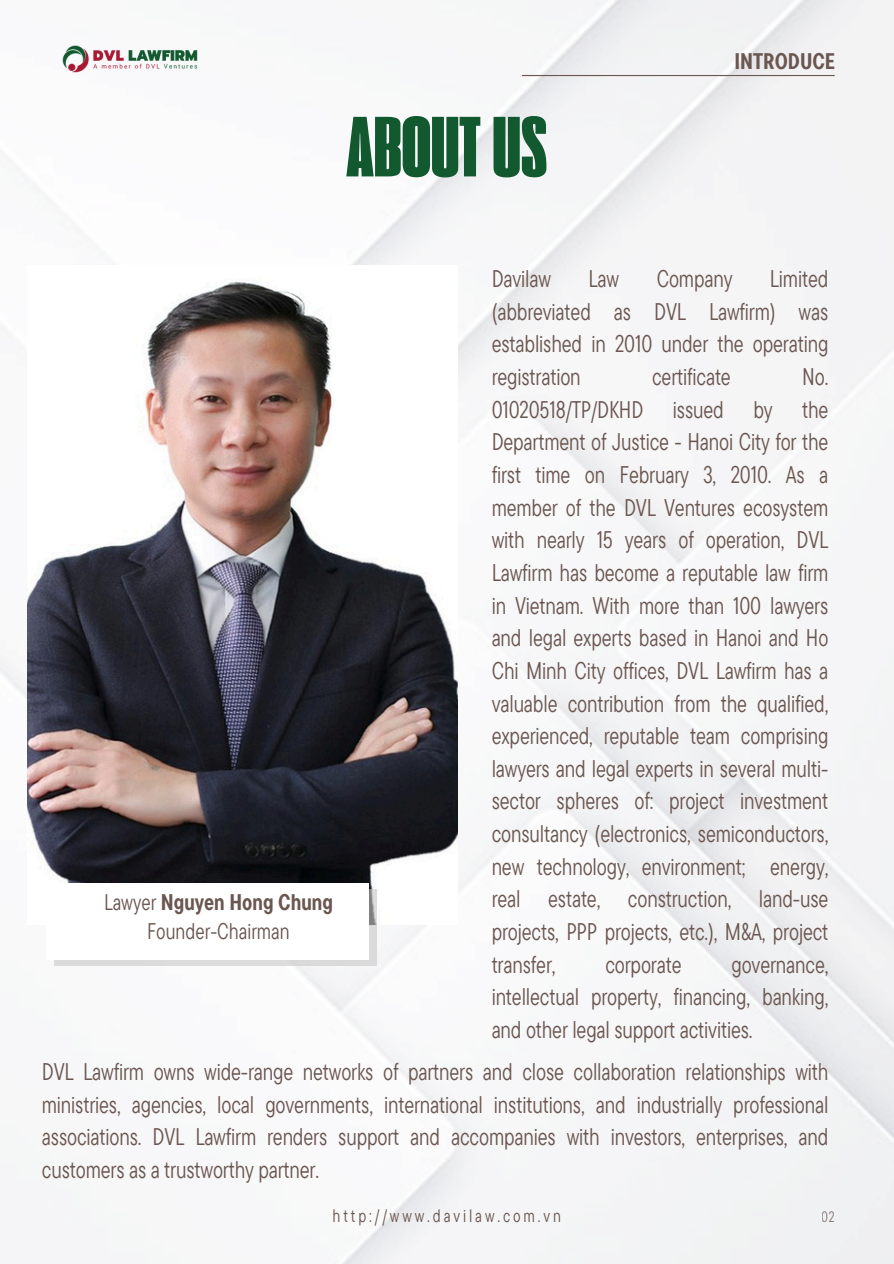
<style>
.page{position:relative;width:894px;height:1264px;background:#fff}
.page>*{position:absolute;margin:0;border:0;box-sizing:border-box;transform-origin:0 0}
.t1{font:89.7px "Extenda 40 Hecto";color:#12592f}
.t2{font:24px/32.7px "TT Commons Pro Cond";letter-spacing:-.005em;color:#6b5751;text-align:justify}
.t3{font:700 22.5px "TT Commons Pro Cond";color:#6b5751}
.t4{font:22.5px "TT Commons Pro Cond";color:#6b5751}
.t5{font:18px "TT Commons Pro Cond";letter-spacing:.16em;color:#6b5751}
.t6{font:15px "TT Commons Pro Cond";color:#6b5751}
.s1{font-weight:400}
</style>
<div class="page">
<div style="left:0;top:0;width:893px;height:1263px;background:#f6f7f7"></div>
<img style="left:27px;top:266px;width:430px;height:658px">
<svg style="left:55px;top:889px;width:322px;height:77px;background:#dadadb"></svg>
<div style="left:46px;top:883px;width:322px;height:76px;background:#fff"></div>
<hr style="left:522px;top:75px;width:312px;height:1px;background:#6b5751">
<img style="left:58px;top:43px;width:143px;height:32px">
<h2 class="t1" style="left:346px;top:106px;width:203px">ABOUTUS</h2>
<h1 class="t3" style="left:734px;top:46px;width:102px">INTRODUCE</h1>
<p class="t2" style="left:491px;top:262px;width:61px">Davilaw</p>
<p class="t2" style="left:588px;top:262px;width:32px">Law</p>
<p class="t2" style="left:656px;top:262px;width:77px">Company</p>
<p class="t2" style="left:491px;top:262px;width:338px;text-indent:278px">Limited (abbreviated as DVL Lawfirm) was established in 2010 under the operating registration</p>
<p class="t2" style="left:652px;top:360px;width:80px">certificate</p>
<p class="t2" style="left:491px;top:360px;width:338px;text-indent:310px">No.<br>01020518/TP/DKHD issued by the Department of Justice - Hanoi City for the first time on February 3, 2010. As a member of the DVL Ventures ecosystem with nearly 15 years of operation, DVL Lawfirm has become a reputable law firm in Vietnam. With more than 100 lawyers and legal experts based in Hanoi and Ho Chi Minh City offices, DVL Lawfirm has a valuable contribution from the qualified, experienced, reputable team comprising lawyers and legal experts in several multi&shy;sector spheres of: project investment consultancy (electronics, semiconductors, new technology, environment; energy, real estate, construction, land-use projects, PPP projects, etc.), M&amp;A, project transfer,</p>
<h3 class="t3" style="left:104px;top:887px;width:230px"><span class="s1">Lawyer</span> Nguyen Hong Chung</h3>
<h3 class="t4" style="left:147px;top:916px;width:144px">Founder-Chairman</h3>
<p class="t2" style="left:605px;top:947px;width:78px">corporate</p>
<p class="t2" style="left:491px;top:947px;width:338px;text-indent:240px">governance, intellectual property, financing, banking, and other legal support activities.</p>
<h3 class="t2" style="left:42px;top:1054px;width:787px">DVL Lawfirm owns wide-range networks of partners and close collaboration relationships with ministries, agencies, local governments, international institutions, and industrially professional associations. DVL Lawfirm renders support and accompanies with investors, enterprises, and customers as a trustworthy partner.</h3>
<p class="t6" style="left:821px;top:1206px;width:14px">02</p>
<h3 class="t5" style="left:332px;top:1203px;width:230px">http://www.davilaw.com.vn</h3>
</div>
